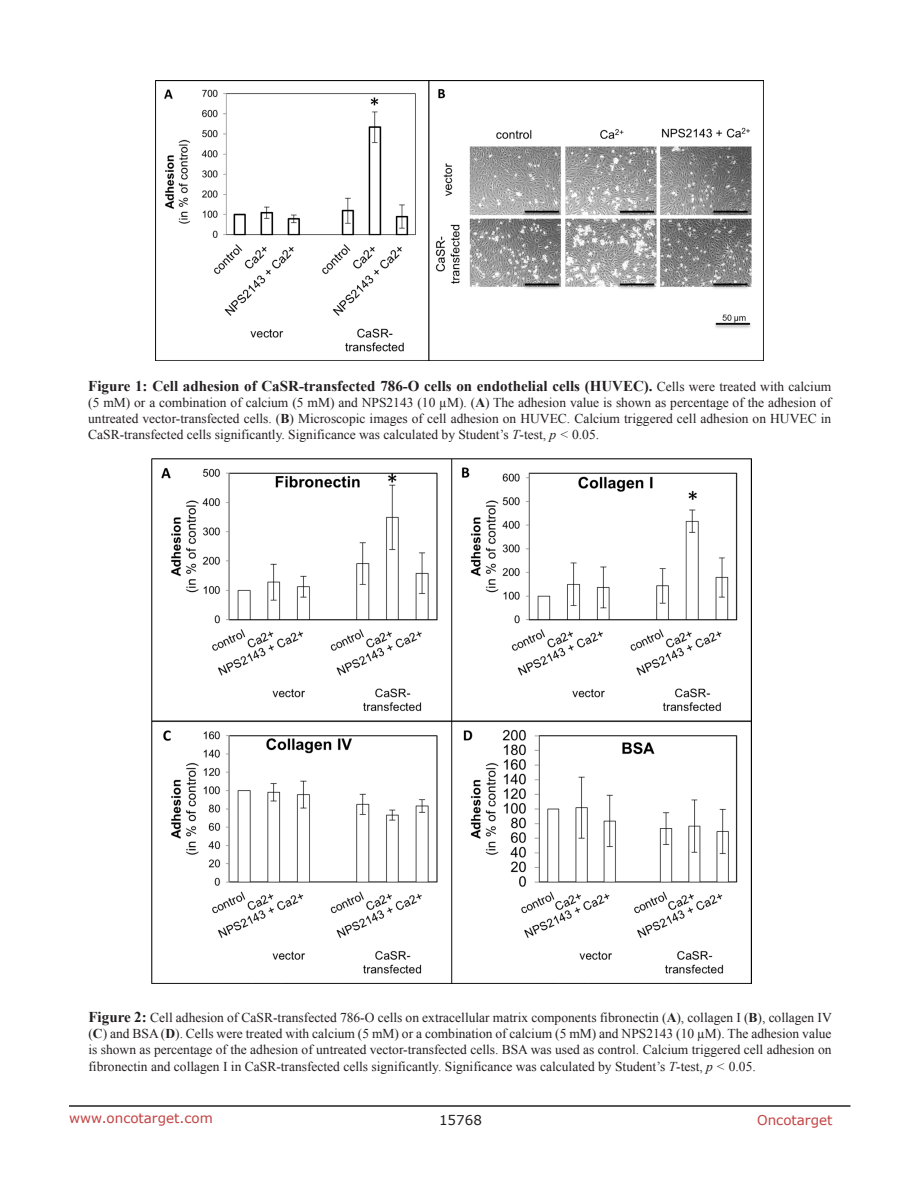
<style>
.page{position:relative;width:918px;height:1188px;background:#fff}
.page>*{position:absolute;margin:0;border:0;box-sizing:border-box;transform-origin:0 0}
.Figuretrx{font:700 15px "Times New Roman";color:#231f20}
.Figuretrx-2{font:13.5px/16.2px "Times New Roman";color:#231f20;text-align:justify}
.t1{font:13.5px "Verdana";color:#c24141}
.t2{font:13.5px "Verdana";color:#231f20}
.s1{font-weight:400;font-size:13.5px}
.s2{font-weight:700}
.s3{font-style:italic}
.s4{font-weight:700;font-size:15px}
</style>
<div class="page">
<hr style="left:69px;top:1105px;width:781px;height:2px;background:#231f20">
<img style="left:156px;top:81px;width:608px;height:280px">
<img style="left:151px;top:458px;width:601px;height:526px">
<p class="Figuretrx" style="left:88px;top:375px;width:745px">Figure 1: Cell adhesion of CaSR-transfected 786-O cells on endothelial cells (HUVEC). <span class="s1">Cells were treated with calcium</span></p>
<p class="Figuretrx-2" style="left:88px;top:394px;width:745px">(5 mM) or a combination of calcium (5 mM) and NPS2143 (10 µM). (<span class="s2">A</span>) The adhesion value is shown as percentage of the adhesion of untreated vector-transfected cells. (<span class="s2">B</span>) Microscopic images of cell adhesion on HUVEC. Calcium triggered cell adhesion on HUVEC in CaSR-transfected cells significantly. Significance was calculated by Student’s <span class="s3">T</span>-test, <span class="s3">p &lt;</span> 0.05.</p>
<p class="Figuretrx-2" style="left:88px;top:1009px;width:745px"><span class="s4">Figure 2:</span> Cell adhesion of CaSR-transfected 786-O cells on extracellular matrix components fibronectin (<span class="s2">A</span>), collagen I (<span class="s2">B</span>), collagen IV (<span class="s2">C</span>) and BSA (<span class="s2">D</span>). Cells were treated with calcium (5 mM) or a combination of calcium (5 mM) and NPS2143 (10 µM). The adhesion value is shown as percentage of the adhesion of untreated vector-transfected cells. BSA was used as control. Calcium triggered cell adhesion on fibronectin and collagen I in CaSR-transfected cells significantly. Significance was calculated by Student’s <span class="s3">T</span>-test, <span class="s3">p &lt;</span> 0.05.</p>
<p class="t1" style="left:69px;top:1109px;width:145px">www.oncotarget.com</p>
<p class="t2" style="left:439px;top:1111px;width:44px">15768</p>
<p class="t1" style="left:757px;top:1111px;width:77px">Oncotarget</p>
</div>
